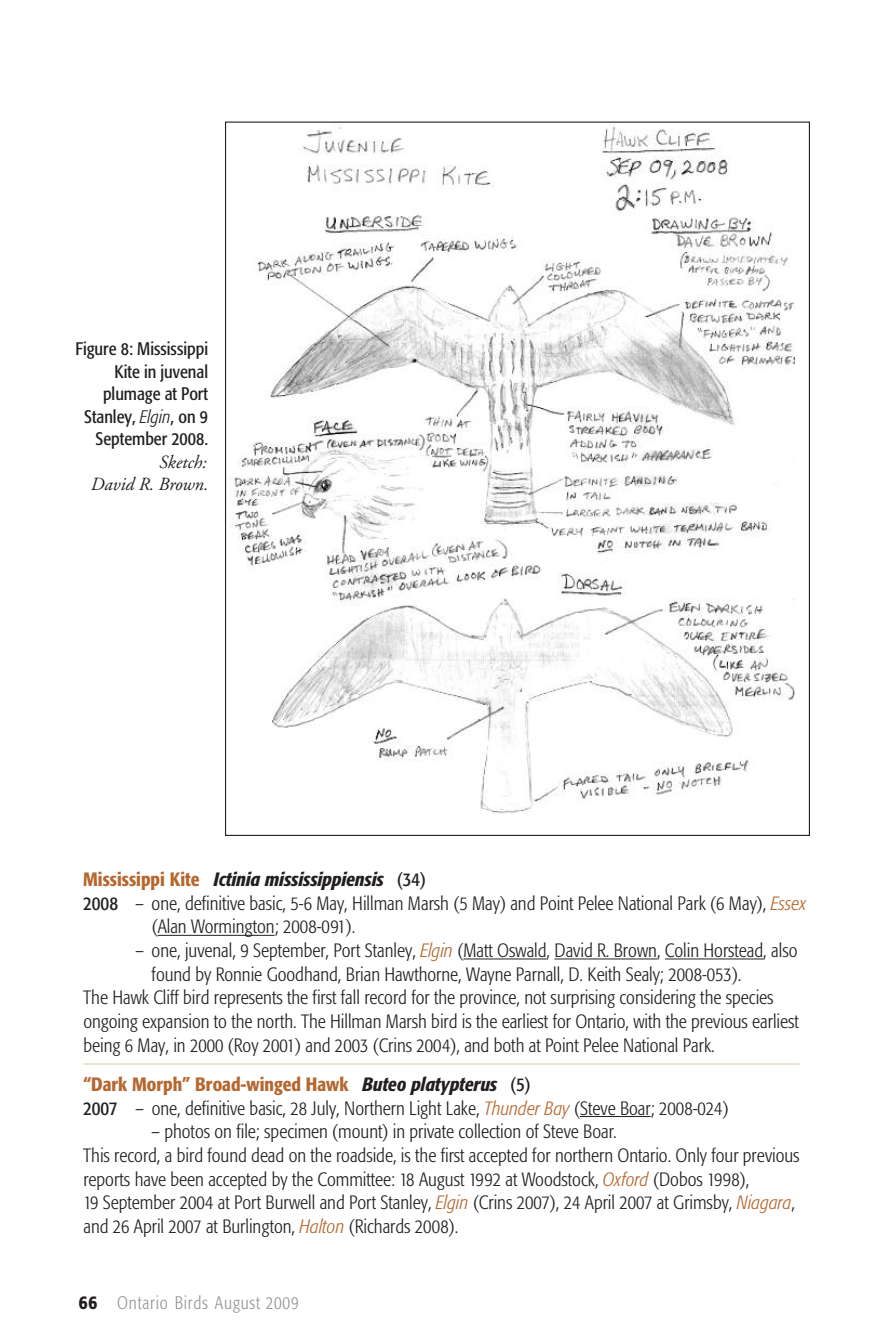
<style>
.page{position:relative;width:891px;height:1337px;background:#fff}
.page>*{position:absolute;margin:0;border:0;box-sizing:border-box;transform-origin:0 0}
.t1{font:300 condensed 19.12px/23.6px "Formata";color:#231f20}
.t2{font:italic 500 condensed 19.12px "Formata";color:#231f20}
.t3{font:italic 18.45px/22.5px "Adobe Garamond";color:#231f20;text-align:right}
.t4{font:condensed 18px/22.5px "Formata";color:#231f20;text-align:right}
.t5{font:300 condensed 18px "Formata";letter-spacing:.045em;color:#939598}
.s1{font-weight:300;font-style:italic}
.s2{font-style:normal;color:#b56730}
.s3{font-weight:400;font-style:normal}
.s4{font-weight:400}
.s5{font-style:italic;color:#b56730}
.s6{font-weight:500;color:#b56730}
.s7{font-weight:500;font-style:italic}
.s8{font-weight:500;font-size:19.12px;color:#231f20}
</style>
<div class="page">
<hr style="left:158px;top:935px;width:117px;height:1px;background:#231f20">
<hr style="left:463px;top:958px;width:84px;height:1px;background:#231f20">
<hr style="left:555px;top:958px;width:102px;height:1px;background:#231f20">
<hr style="left:665px;top:958px;width:98px;height:1px;background:#231f20">
<hr style="left:83px;top:1063px;width:717px;height:1px;background:#eae1c5">
<hr style="left:580px;top:1116px;width:71px;height:1px;background:#231f20">
<img style="left:230px;top:126px;width:565px;height:688px">
<p class="t4" style="left:76px;top:339px;width:134px">Figure 8: Mississippi<br>Kite in juvenal plumage at Port<br>Stanley, <span class="s1">Elgin</span>, on 9<br>September 2008.</p>
<p class="t3" style="left:90px;top:452px;width:119px">Sketch:<br>David R. Brown.</p>
<p class="t2" style="left:83px;top:872px;width:344px"><span class="s2">Mississippi Kite</span> Ictinia mississippiensis <span class="s3">(34)</span></p>
<p class="t1" style="left:83px;top:892px;width:724px"><span class="s4">2008</span> – one, definitive basic, 5-6 May, Hillman Marsh (5 May) and Point Pelee National Park (6 May), <span class="s5">Essex</span></p>
<p class="t1" style="left:152px;top:916px;width:205px">(Alan Wormington; 2008-091).</p>
<p class="t1" style="left:135px;top:940px;width:664px">– one, juvenal, 9 September, Port Stanley, <span class="s5">Elgin</span> (Matt Oswald, David R. Brown, Colin Horstead, also</p>
<p class="t1" style="left:152px;top:963px;width:591px">found by Ronnie Goodhand, Brian Hawthorne, Wayne Parnall, D. Keith Sealy; 2008-053).</p>
<p class="t1" style="left:83px;top:987px;width:692px">The Hawk Cliff bird represents the first fall record for the province, not surprising considering the species</p>
<p class="t1" style="left:83px;top:1011px;width:717px">ongoing expansion to the north. The Hillman Marsh bird is the earliest for Ontario, with the previous earliest</p>
<p class="t1" style="left:83px;top:1034px;width:633px">being 6 May, in 2000 (Roy 2001) and 2003 (Crins 2004), and both at Point Pelee National Park.</p>
<p class="t1" style="left:83px;top:1074px;width:647px"><span class="s6">“Dark Morph” Broad-winged Hawk</span> <span class="s7">Buteo platypterus</span> <span class="s4">(5)<br>2007</span> – one, definitive basic, 28 July, Northern Light Lake, <span class="s5">Thunder Bay</span> (Steve Boar; 2008-024)</p>
<p class="t1" style="left:83px;top:1121px;width:718px;text-indent:68px">– photos on file; specimen (mount) in private collection of Steve Boar.<br>This record, a bird found dead on the roadside, is the first accepted for northern Ontario. Only four previous reports have been accepted by the Committee: 18 August 1992 at Woodstock, <span class="s5">Oxford</span> (Dobos 1998),<br>19 September 2004 at Port Burwell and Port Stanley, <span class="s5">Elgin</span> (Crins 2007), 24 April 2007 at Grimsby, <span class="s5">Niagara</span>, and 26 April 2007 at Burlington, <span class="s5">Halton</span> (Richards 2008).</p>
<p class="t5" style="left:79px;top:1295px;width:222px"><span class="s8">66</span> Ontario Birds August 2009</p>
</div>
